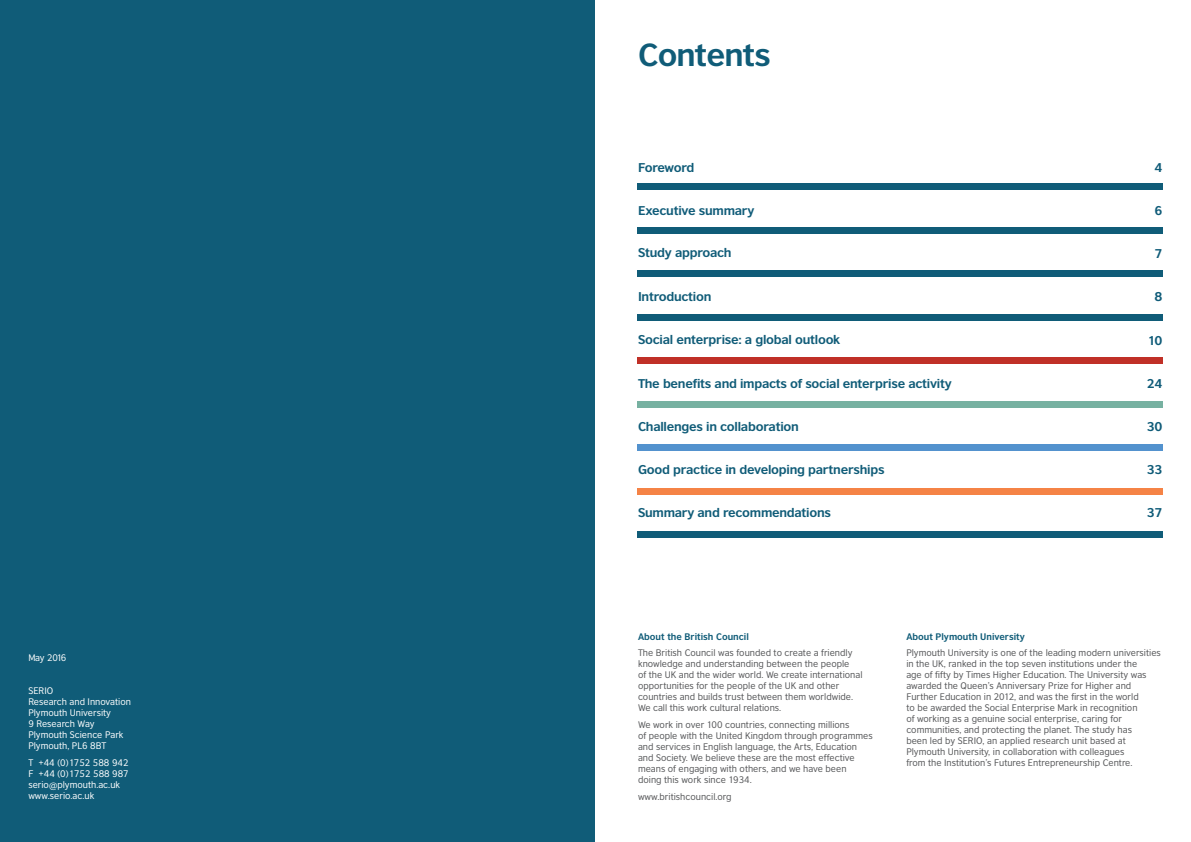
<style>
.page{position:relative;width:1191px;height:842px;background:#fff}
.page>*{position:absolute;margin:0;border:0;box-sizing:border-box;transform-origin:0 0}
.t1{font:700 30px "British Council Sans";letter-spacing:-.02em;color:#105c78;scale:1.04 1}
.t2{font:700 12px "British Council Sans";letter-spacing:-.02em;color:#105c78;scale:1.04 1}
.t3{font:700 12px "British Council Sans";letter-spacing:-.02em;color:#105c79;scale:1.04 1}
.t4{font:700 12px "British Council Sans";letter-spacing:-.02em;color:#0f5b78;scale:1.04 1}
.t5{font:9px/11px "British Council Sans";color:#565759}
.t6{font:9px/11px "British Council Sans";color:#fff}
.t7{font:700 9px "British Council Sans";color:#105c78}
</style>
<div class="page">
<div style="left:0;top:0;width:595px;height:842px;background:#105c78"></div>
<div style="left:638px;top:184px;width:524px;height:6px;background:#105c78"></div>
<div style="left:638px;top:227px;width:524px;height:7px;background:#105c78"></div>
<div style="left:638px;top:270px;width:524px;height:7px;background:#105c78"></div>
<div style="left:638px;top:314px;width:524px;height:7px;background:#105c78"></div>
<div style="left:638px;top:357px;width:524px;height:7px;background:#c03027"></div>
<div style="left:638px;top:401px;width:524px;height:7px;background:#77b1a1"></div>
<div style="left:638px;top:444px;width:524px;height:7px;background:#5392ce"></div>
<div style="left:638px;top:488px;width:524px;height:7px;background:#f58346"></div>
<div style="left:638px;top:531px;width:524px;height:7px;background:#105c78"></div>
<p class="t6" style="left:28px;top:652px;width:40px">May 2016</p>
<p class="t6" style="left:28px;top:685px;width:104px">SERIO<br>Research and Innovation<br>Plymouth University<br>9 Research Way<br>Plymouth Science Park<br>Plymouth, PL6 8BT</p>
<p class="t6" style="left:28px;top:757px;width:102px">T +44 (0) 1752 588 942<br>F +44 (0)1752 588 987 serio@plymouth.ac.uk www.serio.ac.uk</p>
<h1 class="t1" style="left:638px;top:37px;width:129px">Contents</h1>
<h2 class="t2" style="left:638px;top:160px;width:56px">Foreword</h2>
<h2 class="t3" style="left:638px;top:203px;width:113px">Executive summary</h2>
<h2 class="t2" style="left:638px;top:245px;width:91px">Study approach</h2>
<h2 class="t2" style="left:638px;top:289px;width:72px">Introduction</h2>
<h2 class="t2" style="left:638px;top:332px;width:196px">Social enterprise: a global outlook</h2>
<h2 class="t2" style="left:638px;top:376px;width:303px">The benefits and impacts of social enterprise activity</h2>
<h2 class="t2" style="left:638px;top:419px;width:156px">Challenges in collaboration</h2>
<h2 class="t2" style="left:638px;top:462px;width:238px">Good practice in developing partnerships</h2>
<h2 class="t2" style="left:638px;top:505px;width:187px">Summary and recommendations</h2>
<h2 class="t4" style="left:1154px;top:160px;width:9px">4</h2>
<h2 class="t4" style="left:1154px;top:203px;width:9px">6</h2>
<h2 class="t4" style="left:1154px;top:246px;width:9px">7</h2>
<h2 class="t4" style="left:1154px;top:289px;width:9px">8</h2>
<h2 class="t4" style="left:1147px;top:333px;width:16px">10</h2>
<h2 class="t4" style="left:1146px;top:376px;width:17px">24</h2>
<h2 class="t4" style="left:1146px;top:419px;width:17px">30</h2>
<h2 class="t4" style="left:1146px;top:462px;width:17px">33</h2>
<h2 class="t4" style="left:1146px;top:505px;width:17px">37</h2>
<p class="t7" style="left:638px;top:631px;width:112px">About the British Council</p>
<p class="t5" style="left:638px;top:647px;width:226px">The British Council was founded to create a friendly knowledge and understanding between the people<br>of the UK and the wider world. We create international opportunities for the people of the UK and other countries and builds trust between them worldwide.<br>We call this work cultural relations.</p>
<p class="t5" style="left:638px;top:719px;width:236px">We work in over 100 countries, connecting millions<br>of people with the United Kingdom through programmes and services in English language, the Arts, Education and Society. We believe these are the most effective means of engaging with others, and we have been<br>doing this work since 1934.</p>
<p class="t5" style="left:638px;top:791px;width:95px">www.britishcouncil.org</p>
<p class="t7" style="left:906px;top:631px;width:120px">About Plymouth University</p>
<p class="t5" style="left:906px;top:647px;width:256px">Plymouth University is one of the leading modern universities in the UK, ranked in the top seven institutions under the<br>age of fifty by Times Higher Education. The University was awarded the Queen’s Anniversary Prize for Higher and Further Education in 2012, and was the first in the world<br>to be awarded the Social Enterprise Mark in recognition<br>of working as a genuine social enterprise, caring for communities, and protecting the planet. The study has<br>been led by SERIO, an applied research unit based at Plymouth University, in collaboration with colleagues<br>from the Institution’s Futures Entrepreneurship Centre.</p>
</div>
